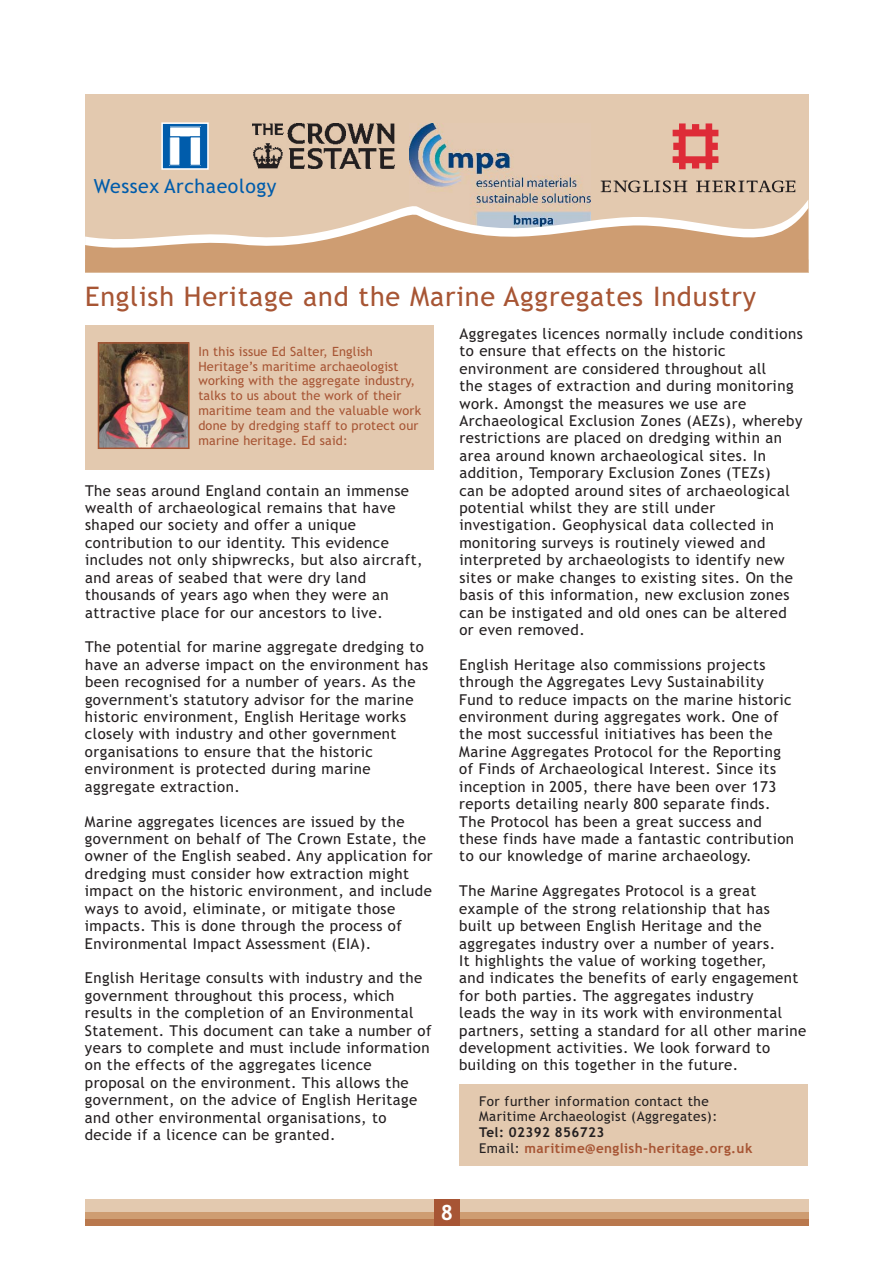
<style>
.page{position:relative;width:893px;height:1263px;background:#fff}
.page>*{position:absolute;margin:0;border:0;box-sizing:border-box;transform-origin:0 0}
.t1{font:27px "Trebuchet MS";letter-spacing:.03em;color:#a75534}
.t2{font:700 21px "Trebuchet MS";color:#fff}
.t3{font:19.5px "Trebuchet MS";letter-spacing:.03em;color:#005cab}
.t4{font:15px/17.4px "Trebuchet MS";letter-spacing:.03em;color:#231f20}
.t5{font:13.5px/15.8px "Trebuchet MS";letter-spacing:.03em;color:#231f20}
.t6{font:700 13.5px/15.6px "Trebuchet MS";letter-spacing:.03em;color:#a75534}
.t7{font:12.75px/14.9px "Trebuchet MS";letter-spacing:.015em;color:#a75534}
.s1{color:#231f20}
.s2{font-weight:400;color:#231f20}
</style>
<div class="page">
<div style="left:85px;top:1199px;width:723px;height:27px;background:#e3c9af"></div>
<div style="left:85px;top:1212px;width:723px;height:14px;background:#ce9d72"></div>
<div style="left:85px;top:1219px;width:723px;height:7px;background:#b9784d"></div>
<div style="left:434px;top:1199px;width:25px;height:27px;background:#a75534"></div>
<div style="left:85px;top:325px;width:349px;height:144px;background:#e3c9af"></div>
<img style="left:101px;top:345px;width:85px;height:101px">
<div style="left:98px;top:342px;width:91px;height:107px;border:2px solid #a75534"></div>
<div style="left:85px;top:94px;width:723px;height:178px;background:#e3c9af"></div>
<svg style="left:672px;top:123px;width:46px;height:46px"></svg>
<div style="left:162px;top:123px;width:46px;height:46px;background:#005cab"></div>
<div style="left:161px;top:122px;width:48px;height:48px;border:2px solid #fff"></div>
<div style="left:170px;top:127px;width:30px;height:10px;background:#fff"></div>
<div style="left:169px;top:127px;width:32px;height:10px;border:1px solid #005cab"></div>
<div style="left:170px;top:137px;width:10px;height:28px;background:#fff"></div>
<div style="left:169px;top:137px;width:11px;height:28px;border:1px solid #005cab"></div>
<div style="left:190px;top:137px;width:10px;height:28px;background:#fff"></div>
<div style="left:190px;top:137px;width:11px;height:28px;border:1px solid #005cab"></div>
<img style="left:410px;top:124px;width:162px;height:53px">
<img style="left:253px;top:123px;width:142px;height:46px">
<svg style="left:405px;top:177px;width:403px;height:31px"></svg>
<svg style="left:85px;top:208px;width:723px;height:64px;fill:#ce9d72"></svg>
<div style="left:459px;top:1084px;width:349px;height:82px;background:#e3c9af"></div>
<h3 class="t3" style="left:94px;top:178px;width:184px">Wessex Archaeology</h3>
<h1 class="t1" style="left:85px;top:287px;width:672px">English Heritage and the Marine Aggregates Industry</h1>
<p class="t4" style="left:459px;top:326px;width:345px">Aggregates licences normally include conditions to ensure that effects on the historic environment are considered throughout all<br>the stages of extraction and during monitoring work. Amongst the measures we use are Archaeological Exclusion Zones (AEZs), whereby restrictions are placed on dredging within an area around known archaeological sites. In addition, Temporary Exclusion Zones (TEZs)<br>can be adopted around sites of archaeological potential whilst they are still under investigation. Geophysical data collected in monitoring surveys is routinely viewed and interpreted by archaeologists to identify new sites or make changes to existing sites. On the basis of this information, new exclusion zones can be instigated and old ones can be altered or even removed.</p>
<p class="t4" style="left:459px;top:657px;width:336px">English Heritage also commissions projects through the Aggregates Levy Sustainability Fund to reduce impacts on the marine historic environment during aggregates work. One of the most successful initiatives has been the Marine Aggregates Protocol for the Reporting of Finds of Archaeological Interest. Since its inception in 2005, there have been over 173 reports detailing nearly 800 separate finds.<br>The Protocol has been a great success and these finds have made a fantastic contribution to our knowledge of marine archaeology.</p>
<p class="t4" style="left:459px;top:884px;width:348px">The Marine Aggregates Protocol is a great example of the strong relationship that has built up between English Heritage and the aggregates industry over a number of years.<br>It highlights the value of working together,<br>and indicates the benefits of early engagement for both parties. The aggregates industry<br>leads the way in its work with environmental partners, setting a standard for all other marine development activities. We look forward to building on this together in the future.</p>
<p class="t7" style="left:198px;top:345px;width:224px">In this issue Ed Salter, English Heritage’s maritime archaeologist working with the aggregate industry, talks to us about the work of their maritime team and the valuable work done by dredging staff to protect our marine heritage. Ed said:</p>
<p class="t4" style="left:85px;top:483px;width:339px">The seas around England contain an immense wealth of archaeological remains that have shaped our society and offer a unique contribution to our identity. This evidence includes not only shipwrecks, but also aircraft, and areas of seabed that were dry land thousands of years ago when they were an attractive place for our ancestors to live.</p>
<p class="t4" style="left:85px;top:640px;width:345px">The potential for marine aggregate dredging to have an adverse impact on the environment has been recognised for a number of years. As the government's statutory advisor for the marine historic environment, English Heritage works closely with industry and other government organisations to ensure that the historic environment is protected during marine aggregate extraction.</p>
<p class="t4" style="left:85px;top:814px;width:349px">Marine aggregates licences are issued by the government on behalf of The Crown Estate, the owner of the English seabed. Any application for dredging must consider how extraction might impact on the historic environment, and include ways to avoid, eliminate, or mitigate those impacts. This is done through the process of Environmental Impact Assessment (EIA).</p>
<p class="t4" style="left:85px;top:971px;width:348px">English Heritage consults with industry and the government throughout this process, which results in the completion of an Environmental Statement. This document can take a number of years to complete and must include information on the effects of the aggregates licence proposal on the environment. This allows the government, on the advice of English Heritage and other environmental organisations, to decide if a licence can be granted.</p>
<p class="t5" style="left:479px;top:1094px;width:239px">For further information contact the<br>Maritime Archaeologist (Aggregates):</p>
<p class="t6" style="left:479px;top:1125px;width:274px"><span class="s1">Tel: 02392 856723<br></span><span class="s2">Email:</span> maritime@english-heritage.org.uk</p>
<h2 class="t2" style="left:441px;top:1204px;width:14px">8</h2>
</div>
